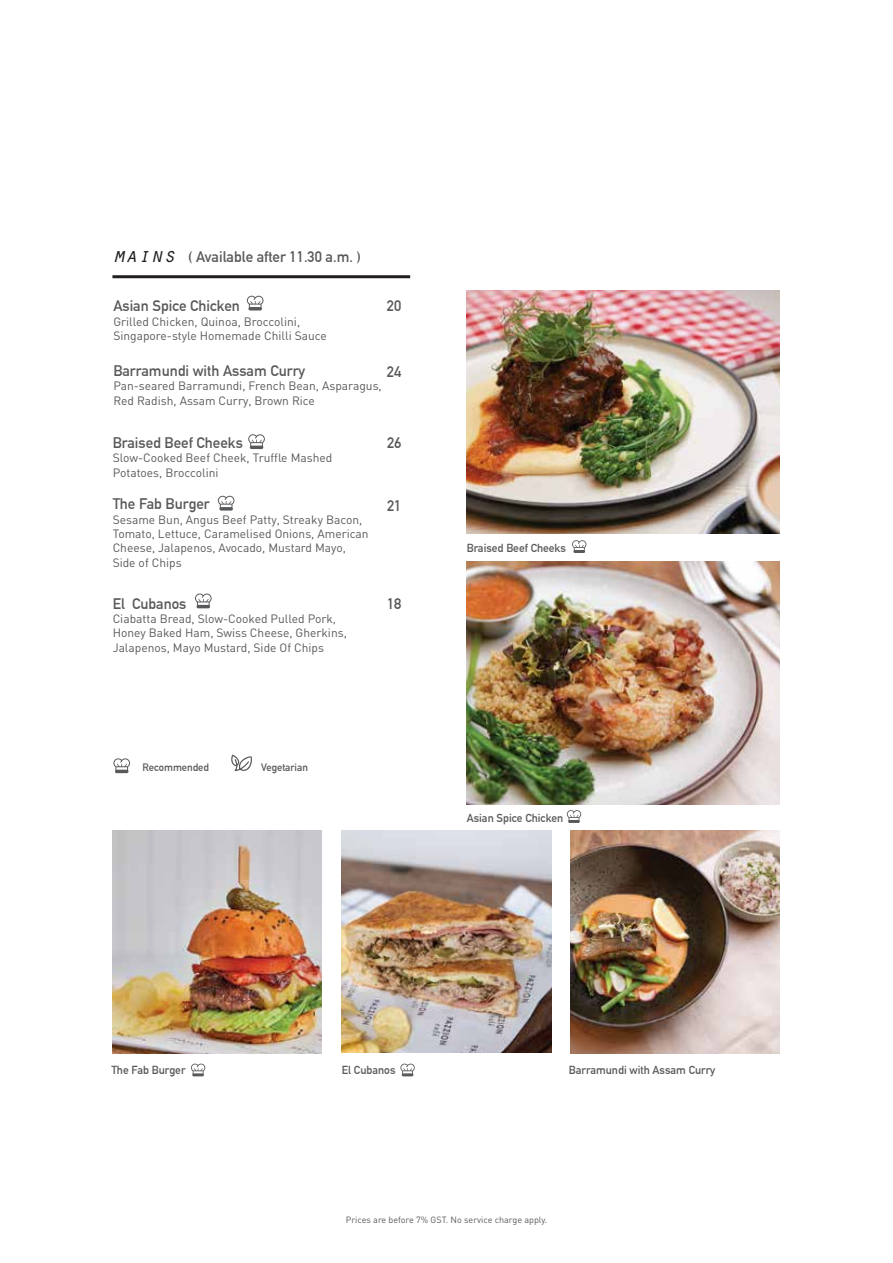
<style>
.page{position:relative;width:893px;height:1263px;background:#fff}
.page>*{position:absolute;margin:0;border:0;box-sizing:border-box;transform-origin:0 0}
.t1{font:700 15px "DIN Alternate";color:#58595b}
.t2{font:12px/14.4px "DIN";color:#58595b}
.t3{font:700 11.4px "DIN Alternate";color:#58595b}
.t4{font:700 10.5px "DIN Alternate";color:#58595b}
.t5{font:9px "DIN";color:#58595b}
.s1{font-family:"Orator Std";font-weight:400;font-style:italic;font-size:21px;color:#231f20}
</style>
<div class="page">
<svg style="left:572px;top:540px;width:14px;height:13px"></svg>
<svg style="left:195px;top:593px;width:17px;height:15px"></svg>
<hr style="left:112px;top:275px;width:298px;height:3px;background:#231f20">
<svg style="left:247px;top:296px;width:17px;height:14px"></svg>
<svg style="left:248px;top:434px;width:17px;height:15px"></svg>
<svg style="left:218px;top:496px;width:16px;height:15px"></svg>
<svg style="left:191px;top:1063px;width:14px;height:13px"></svg>
<svg style="left:400px;top:1063px;width:15px;height:13px"></svg>
<svg style="left:567px;top:810px;width:14px;height:13px"></svg>
<img style="left:467px;top:290px;width:313px;height:244px">
<img style="left:112px;top:831px;width:209px;height:222px">
<img style="left:342px;top:830px;width:209px;height:223px">
<img style="left:570px;top:831px;width:209px;height:222px">
<img style="left:467px;top:561px;width:313px;height:244px">
<svg style="left:231px;top:755px;width:21px;height:16px"></svg>
<svg style="left:113px;top:758px;width:17px;height:15px"></svg>
<p class="t1" style="left:113px;top:245px;width:250px"><span class="s1">mains</span> ( Available after 11.30 a.m. )</p>
<p class="t1" style="left:113px;top:294px;width:128px">Asian Spice Chicken</p>
<p class="t2" style="left:113px;top:314px;width:215px">Grilled Chicken, Quinoa, Broccolini,<br>Singapore-style Homemade Chilli Sauce</p>
<p class="t1" style="left:113px;top:359px;width:193px">Barramundi with Assam Curry</p>
<p class="t2" style="left:113px;top:379px;width:270px">Pan-seared Barramundi, French Bean, Asparagus,<br>Red Radish, Assam Curry, Brown Rice</p>
<p class="t1" style="left:387px;top:294px;width:16px">20</p>
<p class="t1" style="left:387px;top:360px;width:16px">24</p>
<p class="t1" style="left:113px;top:431px;width:132px">Braised Beef Cheeks</p>
<p class="t2" style="left:113px;top:451px;width:221px">Slow-Cooked Beef Cheek, Truffle Mashed<br>Potatoes, Broccolini</p>
<p class="t1" style="left:113px;top:493px;width:99px">The Fab Burger</p>
<p class="t2" style="left:113px;top:512px;width:257px">Sesame Bun, Angus Beef Patty, Streaky Bacon, Tomato, Lettuce, Caramelised Onions, American Cheese, Jalapenos, Avocado, Mustard Mayo, Side of Chips</p>
<p class="t1" style="left:387px;top:431px;width:16px">26</p>
<p class="t1" style="left:387px;top:494px;width:16px">21</p>
<p class="t1" style="left:113px;top:592px;width:75px">El Cubanos</p>
<p class="t1" style="left:387px;top:592px;width:16px">18</p>
<p class="t2" style="left:113px;top:611px;width:236px">Ciabatta Bread, Slow-Cooked Pulled Pork,<br>Honey Baked Ham, Swiss Cheese, Gherkins,<br>Jalapenos, Mayo Mustard, Side Of Chips</p>
<p class="t4" style="left:143px;top:759px;width:68px">Recommended</p>
<p class="t4" style="left:261px;top:759px;width:48px">Vegetarian</p>
<p class="t3" style="left:467px;top:539px;width:101px">Braised Beef Cheeks</p>
<p class="t3" style="left:467px;top:809px;width:98px">Asian Spice Chicken</p>
<p class="t3" style="left:111px;top:1061px;width:76px">The Fab Burger</p>
<p class="t3" style="left:342px;top:1061px;width:55px">El Cubanos</p>
<p class="t3" style="left:569px;top:1061px;width:148px">Barramundi with Assam Curry</p>
<p class="t5" style="left:346px;top:1214px;width:203px">Prices are before 7% GST. No service charge apply.</p>
</div>
